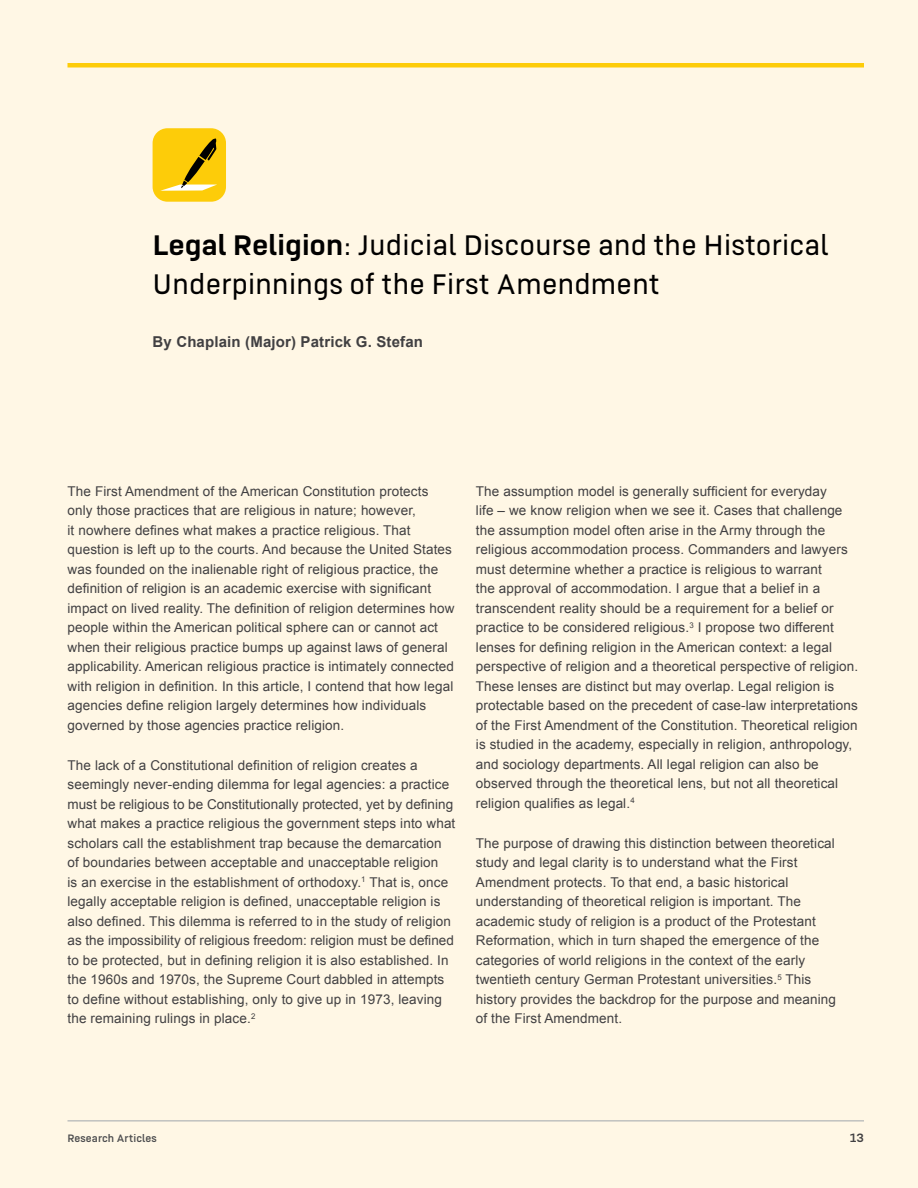
<style>
.page{position:relative;width:918px;height:1188px;background:#fff7e5}
.page>*{position:absolute;margin:0;border:0;box-sizing:border-box;transform-origin:0 0}
.Heading{font:300 31.5px/39px "US Army";letter-spacing:.01em;color:#000}
.Author2{font:700 15px "Arial";letter-spacing:.01em;color:#414042}
.Body{font:13.5px/19.5px "Arial";letter-spacing:.01em;color:#414042}
.t1{font:13.5px "US Army";color:#414042}
.t2{font:12px "US Army";letter-spacing:.01em;color:#4d4d4f}
.s1{font-weight:700}
</style>
<div class="page">
<hr style="left:68px;top:1120px;width:796px;height:1px;background:#a0a6ad">
<div style="left:68px;top:63px;width:796px;height:5px;background:#fdcc09"></div>
<div style="left:153px;top:128px;width:73px;height:74px;background:#fdcc09;border-radius:15px"></div>
<svg style="left:160px;top:138px;width:57px;height:53px"></svg>
<h1 class="Heading" style="left:153px;top:226px;width:678px"><span class="s1">Legal Religion</span>: Judicial Discourse and the Historical<br>Underpinnings of the First Amendment</h1>
<h2 class="Author2" style="left:153px;top:332px;width:272px">By Chaplain (Major) Patrick G. Stefan</h2>
<p class="Body" style="left:68px;top:481px;width:389px">The First Amendment of the American Constitution protects only those practices that are religious in nature; however,<br>it nowhere defines what makes a practice religious. That question is left up to the courts. And because the United States was founded on the inalienable right of religious practice, the definition of religion is an academic exercise with significant impact on lived reality. The definition of religion determines how people within the American political sphere can or cannot act when their religious practice bumps up against laws of general applicability. American religious practice is intimately connected with religion in definition. In this article, I contend that how legal agencies define religion largely determines how individuals governed by those agencies practice religion.</p>
<p class="Body" style="left:68px;top:755px;width:389px">The lack of a Constitutional definition of religion creates a seemingly never-ending dilemma for legal agencies: a practice must be religious to be Constitutionally protected, yet by defining what makes a practice religious the government steps into what scholars call the establishment trap because the demarcation of boundaries between acceptable and unacceptable religion<br>is an exercise in the establishment of orthodoxy.<sup>1</sup> That is, once legally acceptable religion is defined, unacceptable religion is also defined. This dilemma is referred to in the study of religion as the impossibility of religious freedom: religion must be defined to be protected, but in defining religion it is also established. In the 1960s and 1970s, the Supreme Court dabbled in attempts to define without establishing, only to give up in 1973, leaving the remaining rulings in place.<sup>2</sup></p>
<p class="Body" style="left:476px;top:481px;width:384px">The assumption model is generally sufficient for everyday<br>life – we know religion when we see it. Cases that challenge the assumption model often arise in the Army through the religious accommodation process. Commanders and lawyers must determine whether a practice is religious to warrant<br>the approval of accommodation. I argue that a belief in a transcendent reality should be a requirement for a belief or practice to be considered religious.<sup>3</sup> I propose two different lenses for defining religion in the American context: a legal perspective of religion and a theoretical perspective of religion.<br>These lenses are distinct but may overlap. Legal religion is protectable based on the precedent of case-law interpretations of the First Amendment of the Constitution. Theoretical religion is studied in the academy, especially in religion, anthropology, and sociology departments. All legal religion can also be observed through the theoretical lens, but not all theoretical religion qualifies as legal.<sup>4</sup></p>
<p class="Body" style="left:476px;top:833px;width:362px">The purpose of drawing this distinction between theoretical study and legal clarity is to understand what the First Amendment protects. To that end, a basic historical understanding of theoretical religion is important. The academic study of religion is a product of the Protestant Reformation, which in turn shaped the emergence of the categories of world religions in the context of the early twentieth century German Protestant universities.<sup>5</sup> This history provides the backdrop for the purpose and meaning of the First Amendment.</p>
<p class="t2" style="left:68px;top:1131px;width:91px">Research Articles</p>
<p class="t1" style="left:850px;top:1130px;width:16px">13</p>
</div>
